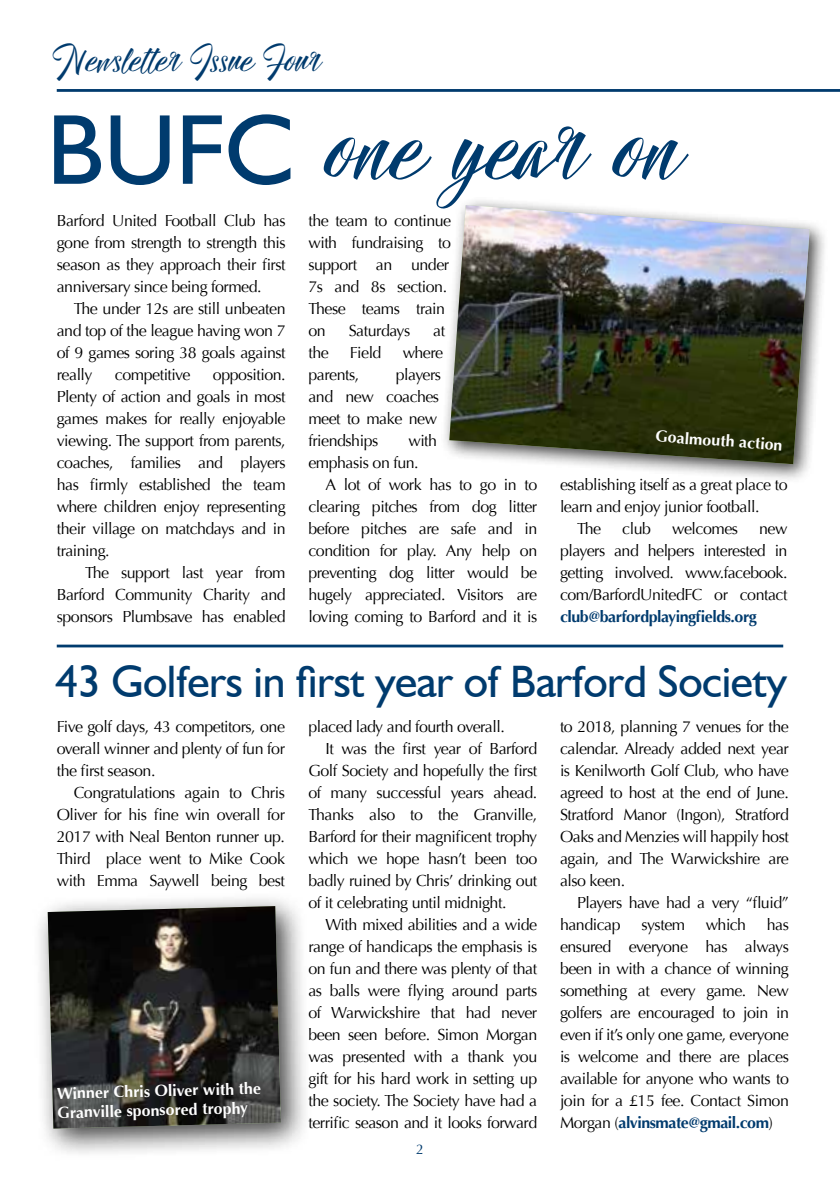
<style>
.page{position:relative;width:840px;height:1191px;background:#fff}
.page>*{position:absolute;margin:0;border:0;box-sizing:border-box;transform-origin:0 0}
.t1{font:106px "Hallelujah";color:#003b6e}
.t2{font:45.4px "Humanist 521 BT";letter-spacing:-.01em;color:#003b6e}
.t3{font:39.2px "Hallelujah";color:#003b6e}
.t4{font:16px/22px "Optima";letter-spacing:-.03em;color:#000;text-align:justify}
.t5{font:700 16px/19.4px "Optima";color:#fff}
.t6{font:700 16px "Optima";letter-spacing:-.03em;color:#003b6e}
.t7{font:14px "Optima";color:#003b6e}
.s1{font-weight:700;color:#003b6e}
</style>
<div class="page">
<hr style="left:57px;top:89px;width:782px;height:3px;background:#003b6e">
<div style="left:439px;top:195px;width:389px;height:288px;background:#000;opacity:.75"></div>
<img style="left:449px;top:205px;width:360px;height:259px">
<hr style="left:57px;top:644px;width:725px;height:3px;background:#003b6e">
<div style="left:32px;top:891px;width:280px;height:269px;background:#000;opacity:.75"></div>
<img style="left:48px;top:906px;width:233px;height:222px">
<h3 class="t3" style="left:53px;top:43px;width:268px">Newsletter Issue Four</h3>
<h1 class="t1" style="left:47px;top:102px;width:631px"><sup>BUFC</sup> one year on</h1>
<p class="t4" style="left:57px;top:210px;width:230px">Barford United Football Club has gone from strength to strength this season as they approach their first anniversary since being formed.</p>
<p class="t4" style="left:57px;top:298px;width:230px;text-indent:17px">The under 12s are still unbeaten and top of the league having won 7 of 9 games soring 38 goals against really</p>
<p class="t4" style="left:57px;top:364px;width:230px;text-indent:156px">opposition.<br>Plenty of action and goals in most games makes for really enjoyable viewing. The support from parents, coaches, families and players has firmly established the team where children enjoy representing their village on matchdays and in training.</p>
<p class="t4" style="left:57px;top:562px;width:230px;text-indent:28px">The support last year from Barford Community Charity and sponsors Plumbsave has enabled</p>
<p class="t4" style="left:115px;top:364px;width:77px">competitive</p>
<p class="t4" style="left:308px;top:210px;width:144px;text-align:left">the team to continue with fundraising to support an under<br>7s and 8s section.<br>These teams train on</p>
<p class="t4" style="left:348px;top:320px;width:63px">Saturdays</p>
<p class="t4" style="left:433px;top:320px;width:13px">at</p>
<p class="t4" style="left:308px;top:342px;width:22px">the</p>
<p class="t4" style="left:350px;top:342px;width:33px">Field</p>
<p class="t4" style="left:402px;top:342px;width:42px">where</p>
<p class="t4" style="left:308px;top:364px;width:52px">parents,</p>
<p class="t4" style="left:308px;top:364px;width:134px;text-align:left;text-indent:87px">players and new coaches meet to make new friendships</p>
<p class="t5" style="left:656px;top:426px;width:129px;rotate:4deg">Goalmouth action</p>
<p class="t4" style="left:308px;top:430px;width:130px;text-indent:100px">with emphasis on fun.</p>
<p class="t4" style="left:308px;top:474px;width:230px;text-indent:17px">A lot of work has to go in to clearing pitches from dog litter before pitches are safe and in condition for play. Any help on preventing dog litter would be hugely appreciated. Visitors are loving coming to Barford and it is</p>
<p class="t4" style="left:559px;top:474px;width:229px">establishing itself as a great place to</p>
<p class="t4" style="left:559px;top:496px;width:201px">learn and enjoy junior football.</p>
<p class="t4" style="left:576px;top:518px;width:26px">The</p>
<p class="t4" style="left:622px;top:518px;width:30px">club</p>
<p class="t4" style="left:671px;top:518px;width:67px">welcomes</p>
<p class="t4" style="left:559px;top:518px;width:229px;text-indent:199px">new players and helpers interested in getting involved. www.facebook. com/BarfordUnitedFC or contact</p>
<p class="t6" style="left:559px;top:607px;width:198px">club@barfordplayingfields.org</p>
<h2 class="t2" style="left:55px;top:653px;width:732px">43 Golfers in first year of Barford Society</h2>
<p class="t4" style="left:57px;top:716px;width:230px">Five golf days, 43 competitors, one overall winner and plenty of fun for the first season.</p>
<p class="t4" style="left:57px;top:782px;width:230px;text-indent:17px">Congratulations again to Chris Oliver for his fine win overall for 2017 with Neal Benton runner up.<br>Third place went to Mike Cook with Emma Saywell being best</p>
<p class="t5" style="left:57px;top:1083px;width:205px;rotate:-1deg">Winner Chris Oliver with the<br>Granville sponsored trophy</p>
<p class="t4" style="left:308px;top:716px;width:198px">placed lady and fourth overall.</p>
<p class="t4" style="left:325px;top:738px;width:213px">It was the first year of Barford</p>
<p class="t4" style="left:308px;top:760px;width:230px">Golf Society and hopefully the first</p>
<p class="t4" style="left:308px;top:782px;width:230px">of many successful years ahead.</p>
<p class="t4" style="left:308px;top:804px;width:230px">Thanks also to the Granville,</p>
<p class="t4" style="left:308px;top:826px;width:230px">Barford for their magnificent trophy</p>
<p class="t4" style="left:308px;top:848px;width:230px">which we hope hasn’t been too</p>
<p class="t4" style="left:308px;top:870px;width:230px">badly ruined by Chris’ drinking out</p>
<p class="t4" style="left:308px;top:892px;width:199px">of it celebrating until midnight.</p>
<p class="t4" style="left:325px;top:914px;width:213px">With mixed abilities and a wide</p>
<p class="t4" style="left:308px;top:936px;width:230px">range of handicaps the emphasis is</p>
<p class="t4" style="left:308px;top:958px;width:230px">on fun and there was plenty of that</p>
<p class="t4" style="left:308px;top:980px;width:230px">as balls were flying around parts</p>
<p class="t4" style="left:308px;top:1002px;width:230px">of Warwickshire that had never</p>
<p class="t4" style="left:308px;top:1024px;width:230px">been seen before. Simon Morgan</p>
<p class="t4" style="left:308px;top:1046px;width:230px">was presented with a thank you</p>
<p class="t4" style="left:308px;top:1068px;width:230px">gift for his hard work in setting up</p>
<p class="t4" style="left:308px;top:1090px;width:230px">the society. The Society have had a</p>
<p class="t4" style="left:308px;top:1112px;width:230px">terrific season and it looks forward</p>
<p class="t7" style="left:416px;top:1141px;width:9px">2</p>
<p class="t4" style="left:559px;top:716px;width:230px">to 2018, planning 7 venues for the calendar. Already added next year is Kenilworth Golf Club, who have agreed to host at the end of June.<br>Stratford Manor (Ingon), Stratford Oaks and Menzies will happily host again, and The Warwickshire are also keen.</p>
<p class="t4" style="left:559px;top:892px;width:230px;text-indent:17px">Players have had a very “fluid” handicap</p>
<p class="t4" style="left:559px;top:914px;width:230px;text-indent:207px">has ensured everyone has always been in with a chance of winning something at every game. New golfers are encouraged to join in even if it’s only one game, everyone is welcome and there are places available for anyone who wants to join for a £15 fee. Contact Simon Morgan (<span class="s1">alvinsmate@gmail.com</span>)</p>
<p class="t4" style="left:641px;top:914px;width:45px">system</p>
<p class="t4" style="left:705px;top:914px;width:42px">which</p>
</div>
